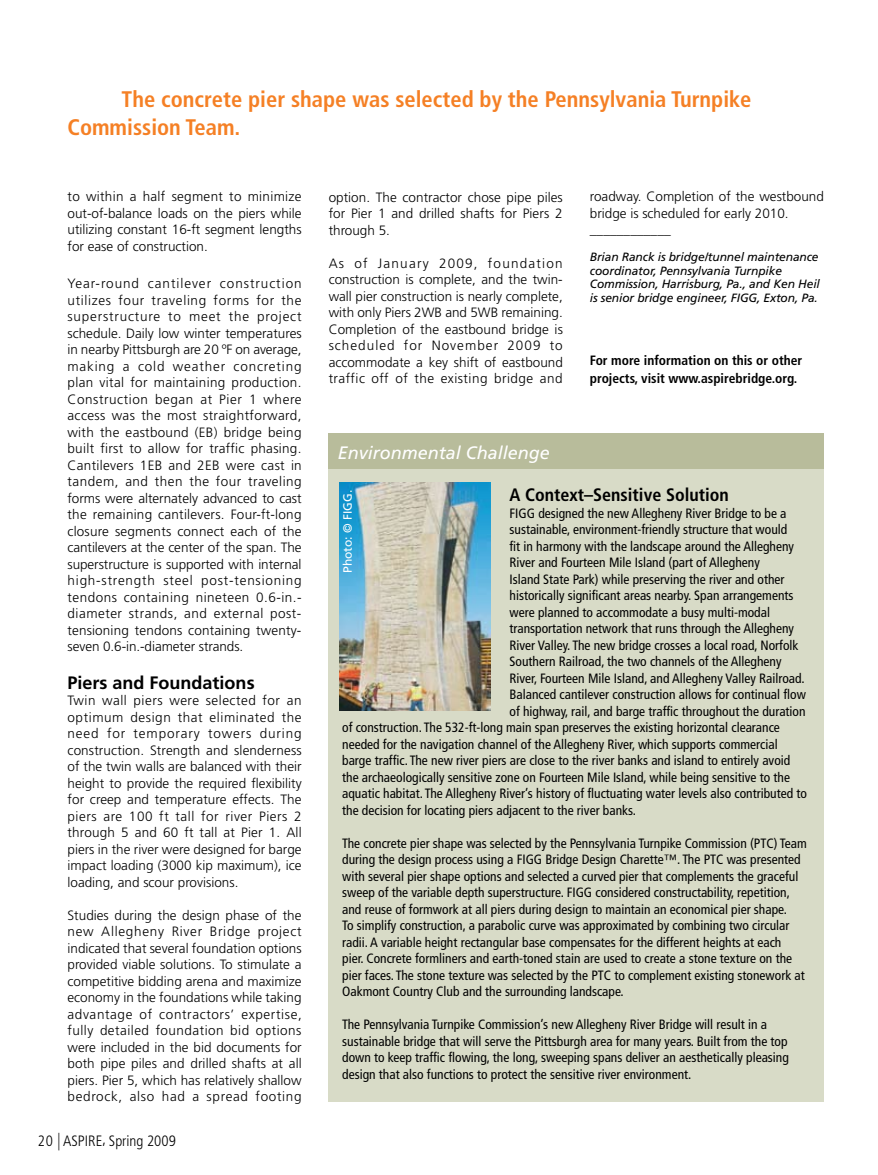
<style>
.page{position:relative;width:878px;height:1175px;background:#fff}
.page>*{position:absolute;margin:0;border:0;box-sizing:border-box;transform-origin:0 0}
.t1{font:700 condensed 22.5px/28.5px "Frutiger LT Std";color:#f58025}
.t2{font:700 condensed 18px "Frutiger LT Std";color:#000}
.t3{font:italic 18px "Frutiger LT Std";color:#fff}
.t4{font:700 18px "Frutiger LT Std";color:#000}
.t5{font:300 condensed 15px "Frutiger LT Std";color:#000}
.t6{font:300 13.5px/16.5px "Frutiger LT Std";color:#000;text-align:justify}
.t7{font:condensed 13.5px/16.5px "Frutiger LT Std";color:#000}
.t8{font:700 condensed 13.5px/18px "Frutiger LT Std";color:#000}
.t9{font:italic 12px/13.5px "Frutiger LT Std";letter-spacing:-.01em;color:#000}
.t10{font:12px "Frutiger LT Std";color:#fff}
.s1{font-size:17.55px}
</style>
<div class="page">
<div style="left:328px;top:433px;width:496px;height:37px;background:#b8bc9b"></div>
<div style="left:328px;top:469px;width:496px;height:632px;background:#d8dbc7"></div>
<img style="left:340px;top:483px;width:150px;height:228px">
<h1 class="t1" style="left:68px;top:85px;width:685px;text-indent:54px">The concrete pier shape was selected by the Pennsylvania Turnpike<br>Commission Team.</h1>
<p class="t6" style="left:68px;top:188px;width:236px">to within a half segment to minimize out-of-balance loads on the piers while utilizing constant 16-ft segment lengths for ease of construction.</p>
<p class="t6" style="left:68px;top:275px;width:236px">Year-round cantilever construction utilizes four traveling forms for the superstructure to meet the project schedule. Daily low winter temperatures in nearby Pittsburgh are 20 oF on average, making a cold weather concreting plan vital for maintaining production.<br>Construction began at Pier 1 where access was the most straightforward, with the eastbound (EB) bridge being built first to allow for traffic phasing.<br>Cantilevers 1EB and 2EB were cast in tandem, and then the four traveling forms were alternately advanced to cast the remaining cantilevers. Four-ft-long closure segments connect each of the cantilevers at the center of the span. The superstructure is supported with internal high-strength steel post-tensioning tendons containing nineteen 0.6-in.- diameter strands, and external post&shy;tensioning tendons containing twenty&shy;seven 0.6-in.-diameter strands.</p>
<h2 class="t4" style="left:68px;top:672px;width:189px">Piers and Foundations</h2>
<p class="t6" style="left:68px;top:692px;width:236px">Twin wall piers were selected for an optimum design that eliminated the need for temporary towers during construction. Strength and slenderness of the twin walls are balanced with their height to provide the required flexibility for creep and temperature effects. The piers are 100 ft tall for river Piers 2 through 5 and 60 ft tall at Pier 1. All piers in the river were designed for barge impact loading (3000 kip maximum), ice loading, and scour provisions.</p>
<p class="t6" style="left:68px;top:907px;width:236px">Studies during the design phase of the new Allegheny River Bridge project indicated that several foundation options provided viable solutions. To stimulate a competitive bidding arena and maximize economy in the foundations while taking advantage of contractors’ expertise, fully detailed foundation bid options were included in the bid documents for both pipe piles and drilled shafts at all piers. Pier 5, which has relatively shallow bedrock, also had a spread footing</p>
<p class="t5" style="left:38px;top:1132px;width:139px">20 <span class="s1">|</span> ASPIRE, Spring 2009</p>
<p class="t6" style="left:328px;top:189px;width:235px">option. The contractor chose pipe piles for Pier 1 and drilled shafts for Piers 2 through 5.</p>
<p class="t6" style="left:328px;top:255px;width:236px">As of January 2009, foundation construction is complete, and the twin&shy;wall pier construction is nearly complete, with only Piers 2WB and 5WB remaining.<br>Completion of the eastbound bridge is scheduled for November 2009 to accommodate a key shift of eastbound traffic off of the existing bridge and</p>
<p class="t6" style="left:589px;top:189px;width:236px;text-align:left">roadway. Completion of the westbound bridge is scheduled for early 2010. ____________</p>
<p class="t9" style="left:590px;top:251px;width:231px">Brian Ranck is bridge/tunnel maintenance coordinator, Pennsylvania Turnpike Commission, Harrisburg, Pa., and Ken Heil is senior bridge engineer, FIGG, Exton, Pa.</p>
<p class="t8" style="left:589px;top:351px;width:214px">For more information on this or other projects, visit www.aspirebridge.org.</p>
<h2 class="t3" style="left:338px;top:442px;width:214px">Environmental Challenge</h2>
<h2 class="t2" style="left:509px;top:484px;width:221px">A Context–Sensitive Solution</h2>
<p class="t7" style="left:509px;top:505px;width:278px">FIGG designed the new Allegheny River Bridge to be a</p>
<p class="t7" style="left:509px;top:521px;width:279px">sustainable, environment-friendly structure that would</p>
<p class="t7" style="left:509px;top:538px;width:286px">fit in harmony with the landscape around the Allegheny</p>
<p class="t7" style="left:509px;top:554px;width:252px">River and Fourteen Mile Island (part of Allegheny</p>
<p class="t7" style="left:509px;top:571px;width:276px">Island State Park) while preserving the river and other</p>
<p class="t7" style="left:509px;top:587px;width:285px">historically significant areas nearby. Span arrangements</p>
<p class="t7" style="left:509px;top:604px;width:262px">were planned to accommodate a busy multi-modal</p>
<p class="t7" style="left:509px;top:620px;width:286px">transportation network that runs through the Allegheny</p>
<p class="t7" style="left:509px;top:637px;width:290px">River Valley. The new bridge crosses a local road, Norfolk</p>
<p class="t7" style="left:509px;top:653px;width:273px">Southern Railroad, the two channels of the Allegheny</p>
<p class="t7" style="left:509px;top:670px;width:297px">River, Fourteen Mile Island, and Allegheny Valley Railroad.</p>
<p class="t7" style="left:509px;top:686px;width:298px">Balanced cantilever construction allows for continual flow</p>
<p class="t7" style="left:509px;top:703px;width:297px">of highway, rail, and barge traffic throughout the duration</p>
<p class="t7" style="left:342px;top:719px;width:439px">of construction. The 532-ft-long main span preserves the existing horizontal clearance</p>
<p class="t7" style="left:342px;top:736px;width:437px">needed for the navigation channel of the Allegheny River, which supports commercial</p>
<p class="t7" style="left:342px;top:752px;width:449px">barge traffic. The new river piers are close to the river banks and island to entirely avoid</p>
<p class="t7" style="left:342px;top:769px;width:449px">the archaeologically sensitive zone on Fourteen Mile Island, while being sensitive to the</p>
<p class="t7" style="left:342px;top:785px;width:466px">aquatic habitat. The Allegheny River’s history of fluctuating water levels also contributed to</p>
<p class="t7" style="left:342px;top:802px;width:295px">the decision for locating piers adjacent to the river banks.</p>
<p class="t7" style="left:342px;top:835px;width:466px">The concrete pier shape was selected by the Pennsylvania Turnpike Commission (PTC) Team during the design process using a FIGG Bridge Design Charette™. The PTC was presented with several pier shape options and selected a curved pier that complements the graceful sweep of the variable depth superstructure. FIGG considered constructability, repetition, and reuse of formwork at all piers during design to maintain an economical pier shape.<br>To simplify construction, a parabolic curve was approximated by combining two circular radii. A variable height rectangular base compensates for the different heights at each<br>pier. Concrete formliners and earth-toned stain are used to create a stone texture on the pier faces. The stone texture was selected by the PTC to complement existing stonework at Oakmont Country Club and the surrounding landscape.</p>
<p class="t7" style="left:342px;top:1016px;width:448px">The Pennsylvania Turnpike Commission’s new Allegheny River Bridge will result in a sustainable bridge that will serve the Pittsburgh area for many years. Built from the top down to keep traffic flowing, the long, sweeping spans deliver an aesthetically pleasing design that also functions to protect the sensitive river environment.</p>
<p class="t10" style="left:341px;top:573px;width:84px;rotate:-90deg">Photo: © FIGG.</p>
</div>
